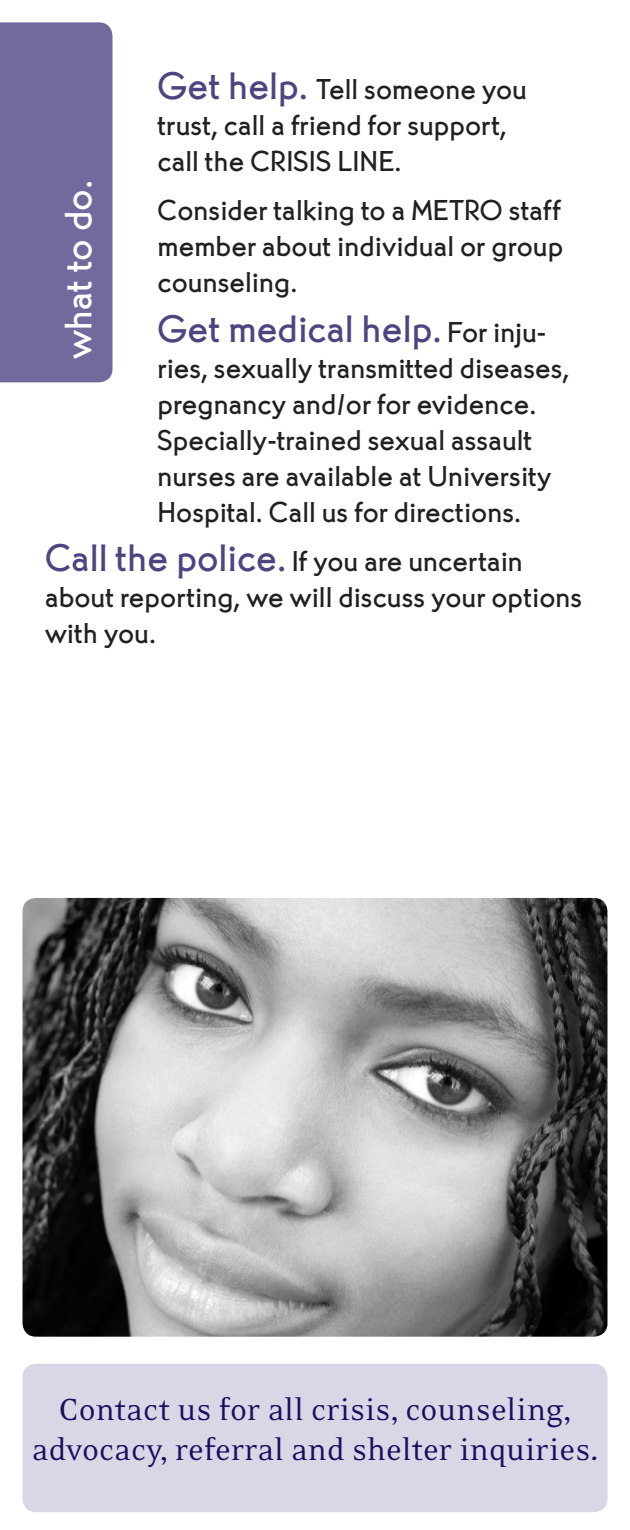
<style>
.page{position:relative;width:630px;height:1530px;background:#fff}
.page>*{position:absolute;margin:0;border:0;box-sizing:border-box;transform-origin:0 0}
.t1{font:500 40px "Martin Got URWT";color:#4c4580}
.t2{font:500 40px "Martin Got URWT";color:#fff}
.t3{font:35px/40px "Eidetic Neo";color:#1a0e60;text-align:center}
.t4{font:500 30px/36px "Martin Got URWT";color:#231f20}
.s1{font-size:40px;color:#4c4580}
.s2{font-size:30px;color:#231f20}
</style>
<div class="page">
<div style="left:0;top:22px;width:112px;height:360px;background:#716a9d"></div>
<img style="left:22px;top:898px;width:586px;height:439px">
<div style="left:22px;top:1364px;width:586px;height:148px;background:#d9d7e6;border-radius:14px"></div>
<p class="t4" style="left:158px;top:71px;width:371px"><span class="s1">Get help.</span> Tell someone you trust, call a friend for support, call the CRISIS LINE.</p>
<p class="t4" style="left:158px;top:192px;width:407px;text-align:justify">Consider talking to a METRO staff member about individual or group counseling.</p>
<p class="t1" style="left:158px;top:305px;width:390px">Get medical help. <span class="s2">For inju-</span></p>
<p class="t4" style="left:158px;top:350px;width:413px">ries, sexually transmitted diseases, pregnancy and/or for evidence.<br>Specially-trained sexual assault nurses are available at University Hospital. Call us for directions.</p>
<p class="t4" style="left:45px;top:543px;width:539px"><span class="s1">Call the police.</span> If you are uncertain about reporting, we will discuss your options with you.</p>
<p class="t2" style="left:54px;top:359px;width:181px;rotate:-90deg">what to do.</p>
<p class="t3" style="left:32px;top:1390px;width:568px">Contact us for all crisis, counseling, advocacy, referral and shelter inquiries.</p>
</div>
